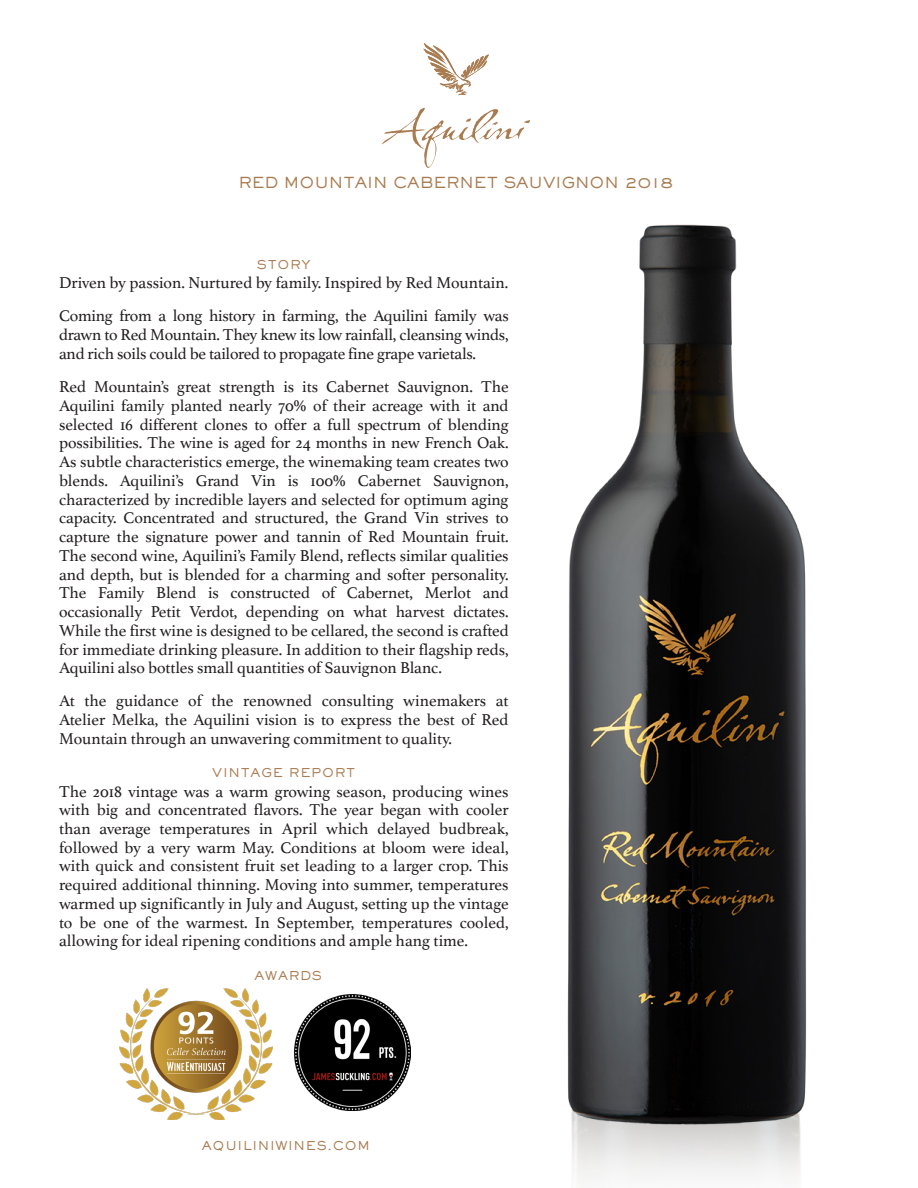
<style>
.page{position:relative;width:918px;height:1188px;background:#fff}
.page>*{position:absolute;margin:0;border:0;box-sizing:border-box;transform-origin:0 0}
.t1{font:16.5px/18.8px "Athelas";letter-spacing:-.015em;color:#231f20;text-align:justify}
.t2{font:500 15px "Sackers Gothic Std";color:#a97b50}
.t3{font:500 12px "Sackers Gothic Std";letter-spacing:.06em;color:#a97b50}
</style>
<div class="page">
<svg style="left:382px;top:108px;width:148px;height:60px"></svg>
<svg style="left:423px;top:43px;width:66px;height:52px"></svg>
<img style="left:567px;top:224px;width:240px;height:947px">
<img style="left:120px;top:989px;width:153px;height:130px">
<img style="left:295px;top:995px;width:116px;height:116px">
<p class="t2" style="left:238px;top:173px;width:437px">RED MOUNTAIN CABERNET SAUVIGNON 2018</p>
<p class="t3" style="left:257px;top:256px;width:55px">STORY</p>
<p class="t1" style="left:59px;top:266px;width:451px;line-height:33px">Driven by passion. Nurtured by family. Inspired by Red Mountain.<br>Coming from a long history in farming, the Aquilini family was</p>
<p class="t1" style="left:59px;top:324px;width:451px;line-height:19.5px">drawn to Red Mountain. They knew its low rainfall, cleansing winds, and rich soils could be tailored to propagate fine grape varietals.</p>
<p class="t1" style="left:59px;top:377px;width:451px">Red Mountain’s great strength is its Cabernet Sauvignon. The Aquilini family planted nearly 70% of their acreage with it and selected 16 different clones to offer a full spectrum of blending possibilities. The wine is aged for 24 months in new French Oak.<br>As subtle characteristics emerge, the winemaking team creates two blends. Aquilini’s Grand Vin is 100% Cabernet Sauvignon, characterized by incredible layers and selected for optimum aging capacity. Concentrated and structured, the Grand Vin strives to capture the signature power and tannin of Red Mountain fruit.<br>The second wine, Aquilini’s Family Blend, reflects similar qualities and depth, but is blended for a charming and softer personality.<br>The Family Blend is constructed of Cabernet, Merlot and occasionally Petit Verdot, depending on what harvest dictates.<br>While the first wine is designed to be cellared, the second is crafted for immediate drinking pleasure. In addition to their flagship reds, Aquilini also bottles small quantities of Sauvignon Blanc.</p>
<p class="t1" style="left:59px;top:691px;width:451px">At the guidance of the renowned consulting winemakers at Atelier Melka, the Aquilini vision is to express the best of Red Mountain through an unwavering commitment to quality.</p>
<p class="t3" style="left:212px;top:765px;width:145px">VINTAGE REPORT</p>
<p class="t1" style="left:59px;top:781px;width:451px">The 2018 vintage was a warm growing season, producing wines with big and concentrated flavors. The year began with cooler than average temperatures in April which delayed budbreak, followed by a very warm May. Conditions at bloom were ideal, with quick and consistent fruit set leading to a larger crop. This required additional thinning. Moving into summer, temperatures warmed up significantly in July and August, setting up the vintage to be one of the warmest. In September, temperatures cooled, allowing for ideal ripening conditions and ample hang time.</p>
<p class="t3" style="left:255px;top:967px;width:69px">AWARDS</p>
<p class="t3" style="left:202px;top:1138px;width:169px">AQUILINIWINES.COM</p>
</div>
